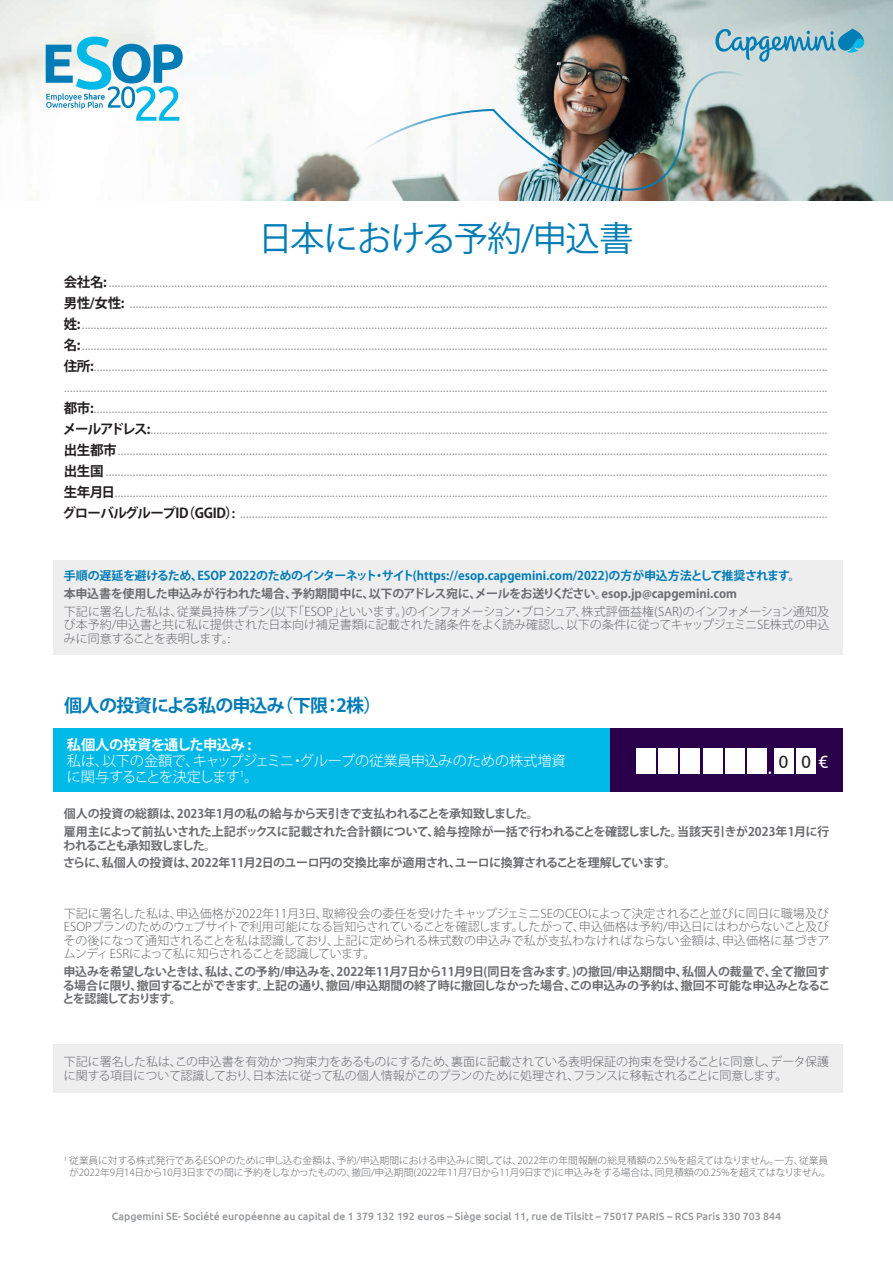
<style>
.page{position:relative;width:893px;height:1263px;background:#fff}
.page>*{position:absolute;margin:0;border:0;box-sizing:border-box;transform-origin:0 0}
.t1{font:34.5px "Koz Go Pro";letter-spacing:-.035em;color:#007cb6}
.t2{font:700 18px "Koz Go Pro";letter-spacing:-.04em;color:#007cb6}
.t3{font:17.85px "Ubuntu";color:#fff}
.t4{font:300 14.25px/15.8px "Koz Go Pro";letter-spacing:-.03em;color:#fff}
.t5{font:700 14.25px "Koz Go Pro";letter-spacing:-.03em;color:#fff}
.t6{font:300 13.5px/21px "Ubuntu";color:#939598;text-align:justify}
.t7{font:300 12px/13.5px "Koz Go Pro";letter-spacing:-.02em;color:#6c6d70;text-align:justify}
.t8{font:700 12px/17.7px "Koz Go Pro";letter-spacing:-.025em;color:#6c6d70}
.t9{font:700 12px "Koz Go Pro";letter-spacing:-.005em;color:#007cb6}
.t10{font:500 10.5px "Ubuntu";color:#95979a}
.t11{font:300 9.75px/11.2px "Koz Go Pro";color:#6c6d70;text-align:center}
.s1{font-family:"Koz Go Pro";font-weight:700;color:#231f20}
.s2{font-weight:500;color:#231f20}
</style>
<div class="page">
<div style="left:53px;top:728px;width:790px;height:64px;background:#00b9e7"></div>
<div style="left:611px;top:728px;width:232px;height:64px;background:#2a004a"></div>
<div style="left:53px;top:1044px;width:790px;height:48px;background:#eeeeef"></div>
<div style="left:53px;top:561px;width:790px;height:94px;background:#eeeeef"></div>
<img style="left:0;top:0;width:893px;height:201px">
<div style="left:797px;top:748px;width:19px;height:25px;background:#fff"></div>
<div style="left:748px;top:748px;width:19px;height:25px;background:#fff"></div>
<div style="left:703px;top:748px;width:19px;height:25px;background:#fff"></div>
<div style="left:658px;top:748px;width:19px;height:25px;background:#fff"></div>
<div style="left:774px;top:748px;width:19px;height:25px;background:#fff"></div>
<div style="left:726px;top:748px;width:19px;height:25px;background:#fff"></div>
<div style="left:681px;top:748px;width:19px;height:25px;background:#fff"></div>
<div style="left:636px;top:748px;width:19px;height:25px;background:#fff"></div>
<svg style="left:715px;top:29px;width:149px;height:33px;background:#8fbdcc"></svg>
<svg style="left:46px;top:37px;width:137px;height:84px"></svg>
<img style="left:358px;top:71px;width:362px;height:118px">
<h1 class="t1" style="left:258px;top:216px;width:377px">日本における予約/申込書</h1>
<p class="t6" style="left:63px;top:272px;width:767px"><span class="s1">会社名:</span>.................................................................................................................................................................................................................................................<span class="s1">男性/女性:</span> ..........................................................................................................................................................................................................................................<span class="s1">姓:</span>..........................................................................................................................................................................................................................................................<span class="s1">名:</span>..........................................................................................................................................................................................................................................................<span class="s1">住所:</span>...................................................................................................................................................................................................................................................... ................................................................................................................................................................................................................................................................<span class="s1">都市:</span>......................................................................................................................................................................................................................................................<span class="s1">メールアドレス:</span>...................................................................................................................................................................................................................................<span class="s1">出生都市</span>..............................................................................................................................................................................................................................................<span class="s1">出生国</span> ..................................................................................................................................................................................................................................................<span class="s1">生年月日</span>...............................................................................................................................................................................................................................................<span class="s1">グローバルグループID（GGID）</span><span class="s2">:</span> .....................................................................................................................................................................................................</p>
<p class="t9" style="left:64px;top:568px;width:738px">手順の遅延を避けるため、ESOP 2022のためのインターネット・サイト(https://esop.capgemini.com/2022)の方が申込方法として推奨されます。</p>
<p class="t8" style="left:64px;top:586px;width:675px">本申込書を使用した申込みが行われた場合、予約期間中に、以下のアドレス宛に、メールをお送りください。esop.jp@capgemini.com</p>
<p class="t7" style="left:64px;top:605px;width:767px">下記に署名した私は、従業員持株プラン(以下「ESOP」といいます。)のインフォメーション・ブロシュア、株式評価益権(SAR)のインフォメーション通知及び本予約/申込書と共に私に提供された日本向け補足書類に記載された諸条件をよく読み確認し、以下の条件に従ってキャップジェミニSE株式の申込みに同意することを表明します。:</p>
<h2 class="t2" style="left:64px;top:693px;width:319px">個人の投資による私の申込み（下限：2株）</h2>
<p class="t5" style="left:67px;top:736px;width:186px">私個人の投資を通した申込み :</p>
<p class="t4" style="left:67px;top:753px;width:500px">私は、以下の金額で、キャップジェミニ・グループの従業員申込みのための株式増資に関与することを決定します<sup>1</sup>。</p>
<h3 class="t3" style="left:768px;top:753px;width:62px">.<sup>0</sup> <sup>0</sup>€</h3>
<p class="t8" style="left:64px;top:806px;width:767px">個人の投資の総額は、2023年1月の私の給与から天引きで支払われることを承知致しました。<br>雇用主によって前払いされた上記ボックスに記載された合計額について、給与控除が一括で行われることを確認しました。当該天引きが2023年1月に行</p>
<p class="t8" style="left:63px;top:837px;width:615px">われることも承知致しました。<br>さらに、私個人の投資は、2022年11月2日のユーロ円の交換比率が適用され、ユーロに換算されることを理解しています。</p>
<p class="t7" style="left:64px;top:907px;width:767px">下記に署名した私は、申込価格が2022年11月3日、取締役会の委任を受けたキャップジェミニSEのCEOによって決定されること並びに同日に職場及びESOPプランのためのウェブサイトで利用可能になる旨知らされていることを確認します。したがって、申込価格は予約/申込日にはわからないこと及びその後になって通知されることを私は認識しており、上記に定められる株式数の申込みで私が支払わなければならない金額は、申込価格に基づきアムンディ ESRによって私に知らされることを認識しています。</p>
<p class="t8" style="left:63px;top:966px;width:769px;line-height:13.5px;text-align:justify">申込みを希望しないときは、私は、この予約/申込みを、2022年11月7日から11月9日(同日を含みます。)の撤回/申込期間中、私個人の裁量で、全て撤回する場合に限り、撤回することができます。上記の通り、撤回/申込期間の終了時に撤回しなかった場合、この申込みの予約は、撤回不可能な申込みとなることを認識しております。</p>
<p class="t7" style="left:64px;top:1055px;width:767px">下記に署名した私は、この申込書を有効かつ拘束力をあるものにするため、裏面に記載されている表明保証の拘束を受けることに同意し、データ保護に関する項目について認識しており、日本法に従って私の個人情報がこのプランのために処理され、フランスに移転されることに同意します。</p>
<p class="t11" style="left:64px;top:1155px;width:769px"><sup>1</sup> 従業員に対する株式発行であるESOPのために申し込む金額は、予約/申込期間における申込みに関しては、2022年の年間報酬の総見積額の2.5%を超えてはなりません。一方、従業員が2022年9月14日から10月3日までの間に予約をしなかったものの、撤回/申込期間(2022年11月7日から11月9日まで)に申込みをする場合は、同見積額の0.25%を超えてはなりません。</p>
<p class="t10" style="left:112px;top:1210px;width:671px">Capgemini SE- Société européenne au capital de 1 379 132 192 euros – Siège social 11, rue de Tilsitt – 75017 PARIS – RCS Paris 330 703 844</p>
</div>
